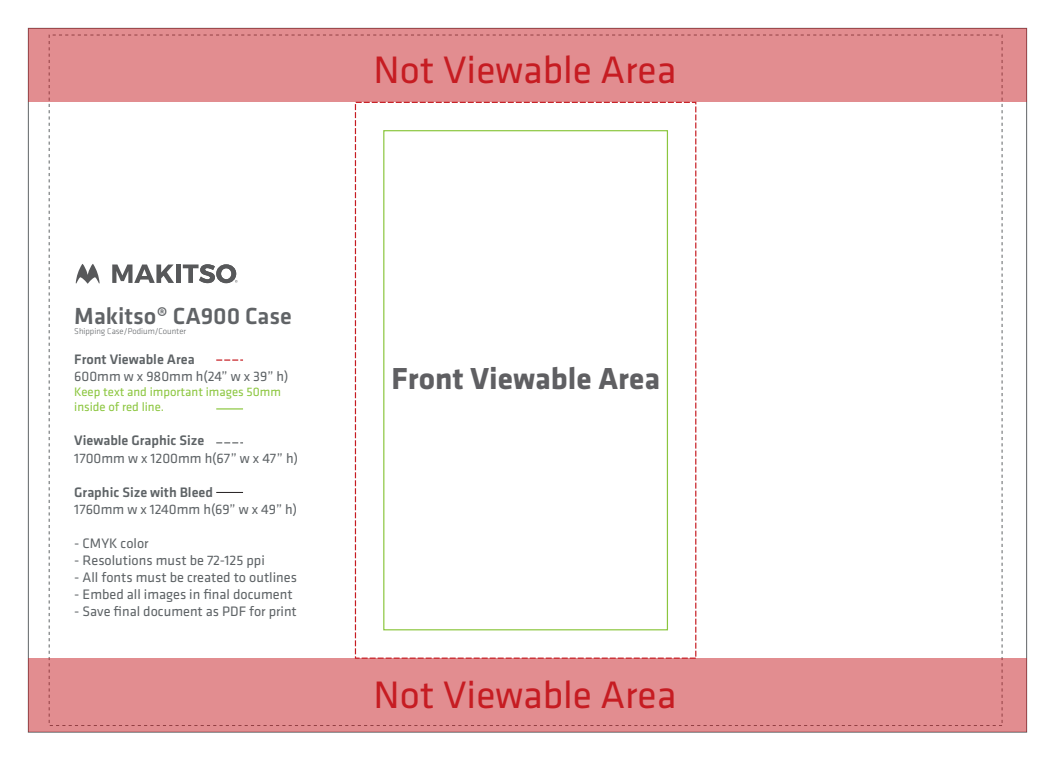
<style>
.page{position:relative;width:1055px;height:760px;background:#fff}
.page>*{position:absolute;margin:0;border:0;box-sizing:border-box;transform-origin:0 0}
.t1{font:39.7px "Klavika";color:#c61c22}
.t2{font:31.48px "Klavika Bold TF";color:#5f5f62}
.t3{font:500 24.14px "Klavika";letter-spacing:-.005em;color:#606366}
.t4{font:14.24px "Klavika";color:#5e6366}
.t5{font:500 14.24px "Klavika";color:#5e6366}
.t6{font:12.76px/15.3px "Klavika";color:#8bc63e}
.t7{font:300 8.68px "Klavika";color:#606366}
</style>
<div class="page">
<div style="left:383px;top:130px;width:285px;height:500px;border:1px solid #8bc63e"></div>
<div style="left:28px;top:28px;width:998px;height:74px;background:#e28d90"></div>
<div style="left:28px;top:658px;width:998px;height:74px;background:#e28d90"></div>
<svg style="left:216px;top:359px;width:27px;height:2px"></svg>
<svg style="left:216px;top:442px;width:27px;height:1px"></svg>
<svg style="left:216px;top:492px;width:27px;height:1px"></svg>
<svg style="left:216px;top:408px;width:27px;height:1px"></svg>
<svg style="left:112px;top:264px;width:62px;height:19px"></svg>
<div style="left:176px;top:264px;width:5px;height:19px;background:#57585a"></div>
<svg style="left:76px;top:264px;width:24px;height:19px"></svg>
<svg style="left:183px;top:264px;width:54px;height:19px"></svg>
<h1 class="t1" style="left:373px;top:48px;width:304px">Not Viewable Area</h1>
<h3 class="t3" style="left:74px;top:302px;width:219px">Makitso® CA900 Case</h3>
<p class="t7" style="left:74px;top:326px;width:113px">Shipping Case/Podium/Counter</p>
<p class="t5" style="left:74px;top:351px;width:122px">Front Viewable Area</p>
<p class="t4" style="left:74px;top:368px;width:216px">600mm w x 980mm h(24” w x 39” h)</p>
<p class="t6" style="left:74px;top:384px;width:208px">Keep text and important images 50mm inside of red line.</p>
<p class="t5" style="left:74px;top:433px;width:131px">Viewable Graphic Size</p>
<p class="t4" style="left:74px;top:450px;width:225px">1700mm w x 1200mm h(67” w x 47” h)</p>
<p class="t5" style="left:74px;top:484px;width:140px">Graphic Size with Bleed</p>
<p class="t4" style="left:74px;top:501px;width:224px">1760mm w x 1240mm h(69” w x 49” h)</p>
<p class="t4" style="left:74px;top:535px;width:76px">- CMYK color</p>
<p class="t4" style="left:74px;top:552px;width:192px">- Resolutions must be 72-125 ppi</p>
<p class="t4" style="left:74px;top:569px;width:224px">- All fonts must be created to outlines</p>
<p class="t4" style="left:74px;top:587px;width:220px">- Embed all images in final document</p>
<p class="t4" style="left:74px;top:604px;width:224px">- Save final document as PDF for print</p>
<h2 class="t2" style="left:391px;top:362px;width:270px">Front Viewable Area</h2>
<h1 class="t1" style="left:373px;top:673px;width:304px">Not Viewable Area</h1>
</div>
